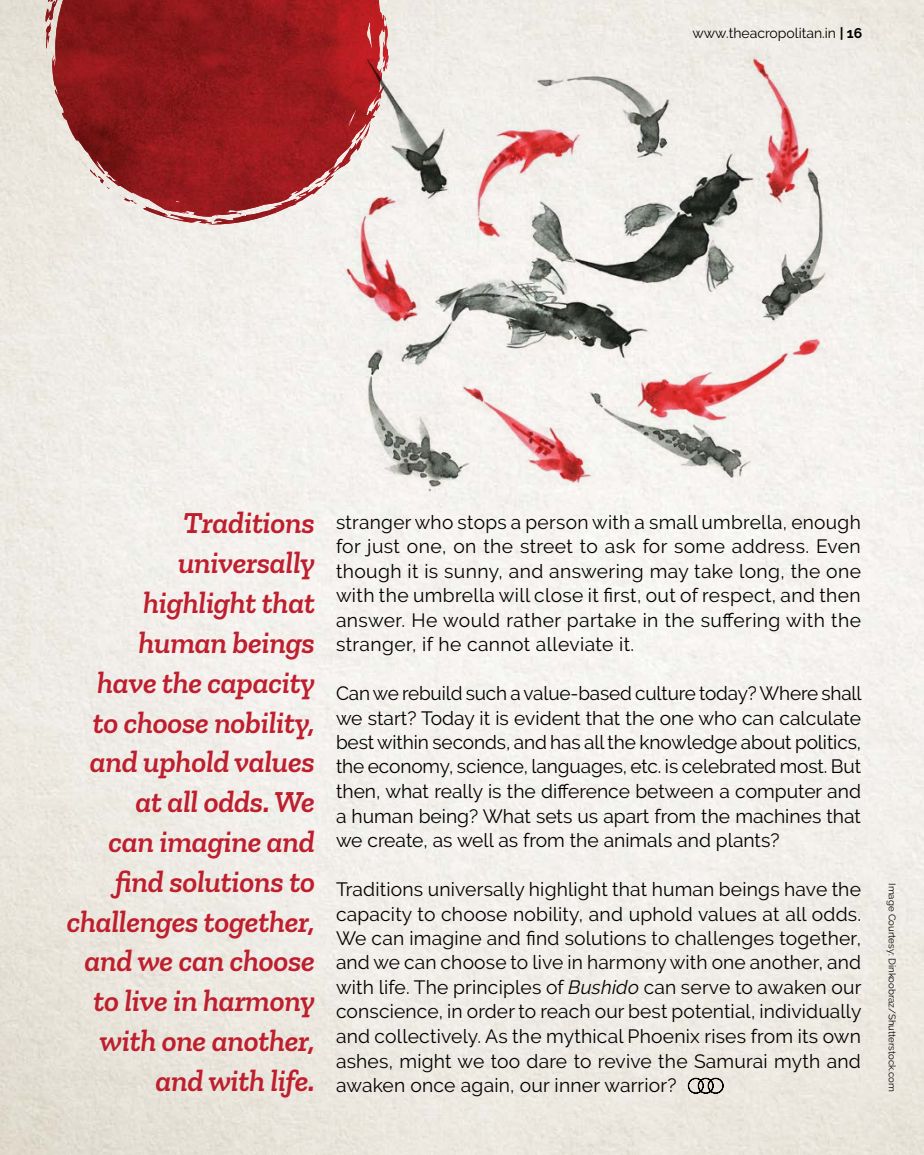
<style>
.page{position:relative;width:924px;height:1155px;background:#fff}
.page>*{position:absolute;margin:0;border:0;box-sizing:border-box;transform-origin:0 0}
.t1{font:italic 600 31.15px/39.9px "Zilla Slab";letter-spacing:-.01em;color:#be1e2d;text-align:right}
.t2{font:19.25px/24.5px "Raleway";letter-spacing:.01em;color:#000;text-align:justify}
.t3{font:14px "Raleway";color:#000}
.t4{font:9.62px "Raleway";color:#000}
.s1{font-weight:700}
.s2{font-style:italic}
</style>
<div class="page">
<img style="left:338px;top:50px;width:507px;height:456px">
<svg style="left:45px;top:0;width:344px;height:225px;background:#e2cbc6"></svg>
<img style="left:52px;top:0;width:326px;height:217px">
<svg style="left:687px;top:1077px;width:37px;height:17px"></svg>
<p class="t3" style="left:693px;top:25px;width:171px">www.theacropolitan.in <span class="s1">| 16</span></p>
<p class="t1" style="left:67px;top:503px;width:250px">Traditions universally highlight that human beings<br>have the capacity to choose nobility, and uphold values at all odds. We<br>can imagine and find solutions to challenges together, and we can choose to live in harmony with one another, and with life.</p>
<p class="t2" style="left:336px;top:509px;width:527px">stranger who stops a person with a small umbrella, enough for just one, on the street to ask for some address. Even though it is sunny, and answering may take long, the one with the umbrella will close it first, out of respect, and then answer. He would rather partake in the suffering with the stranger, if he cannot alleviate it.</p>
<p class="t2" style="left:336px;top:681px;width:527px">Can we rebuild such a value-based culture today? Where shall we start? Today it is evident that the one who can calculate best within seconds, and has all the knowledge about politics, the economy, science, languages, etc. is celebrated most. But then, what really is the difference between a computer and a human being? What sets us apart from the machines that we create, as well as from the animals and plants?</p>
<p class="t2" style="left:336px;top:877px;width:527px">Traditions universally highlight that human beings have the capacity to choose nobility, and uphold values at all odds.<br>We can imagine and find solutions to challenges together, and we can choose to live in harmony with one another, and with life. The principles of <span class="s2">Bushido</span> can serve to awaken our conscience, in order to reach our best potential, individually and collectively. As the mythical Phoenix rises from its own ashes, might we too dare to revive the Samurai myth and awaken once again, our inner warrior?</p>
<p class="t4" style="left:898px;top:883px;width:210px;rotate:90deg">Image Courtesy: Dinkoobraz/Shutterstock.com</p>
</div>
